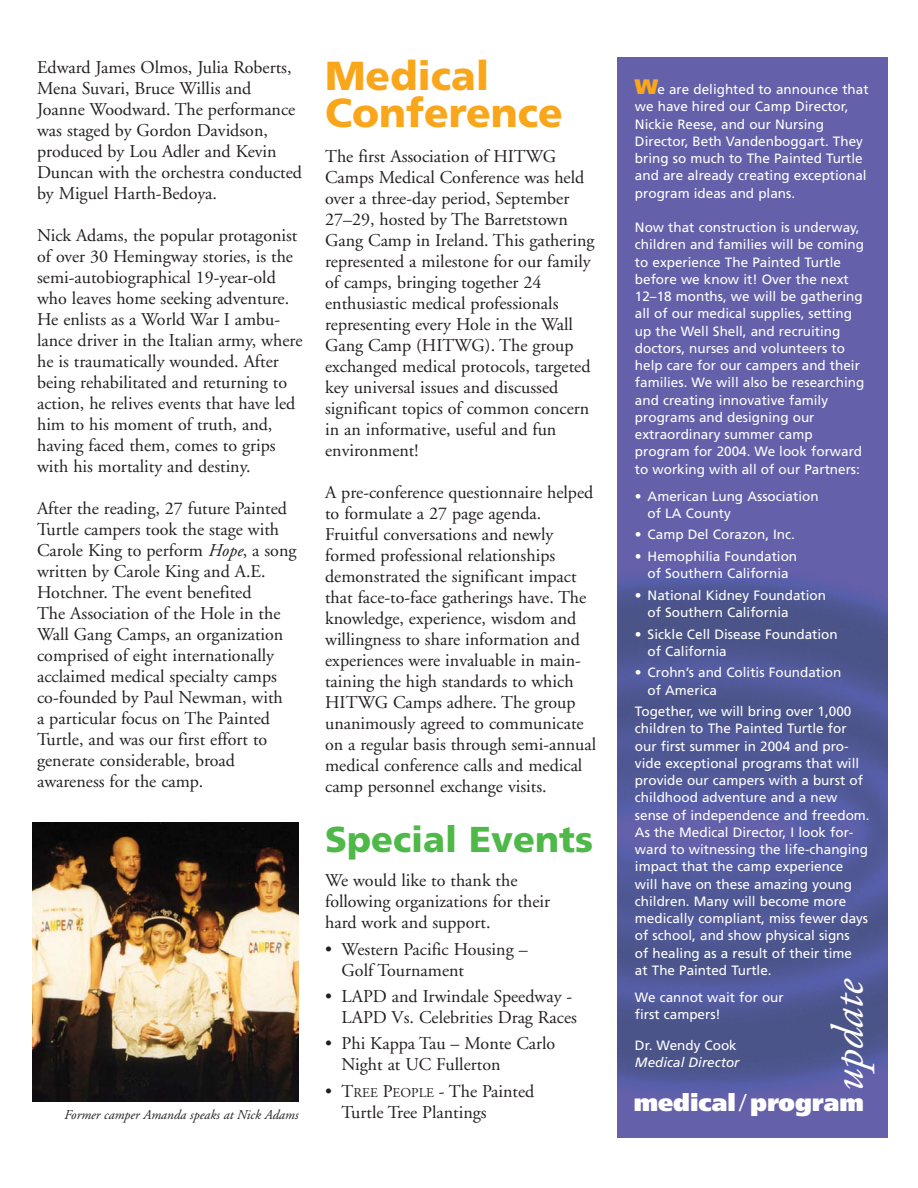
<style>
.page{position:relative;width:918px;height:1188px;background:#fff}
.page>*{position:absolute;margin:0;border:0;box-sizing:border-box;transform-origin:0 0}
.t1{font:italic 44.7px "Adobe Garamond";color:#fff}
.t2{font:900 40.5px/37.5px "Frutiger";color:#faa61a}
.t3{font:900 36px "Frutiger";color:#4eb848}
.t4{font:900 24px "Frutiger";color:#fff}
.t5{font:18px/21px "Adobe Garamond";color:#231f20}
.t6{font:13.5px/17.2px "Frutiger";color:#fff}
.t7{font:italic 13.5px "Adobe Garamond";color:#231f20}
.t8{font:italic 13.5px "Frutiger";color:#fff}
.s1{font-style:italic}
.s2{font-size:13.5px}
.s3{font-weight:900;font-size:21px;color:#faa61a}
.s4{font-weight:300}
</style>
<div class="page">
<img style="left:33px;top:822px;width:265px;height:280px">
<img style="left:617px;top:58px;width:270px;height:1080px">
<p class="t5" style="left:37px;top:59px;width:266px">Edward James Olmos, Julia Roberts,<br>Mena Suvari, Bruce Willis and<br>Joanne Woodward. The performance was staged by Gordon Davidson, produced by Lou Adler and Kevin<br>Duncan with the orchestra conducted by Miguel Harth-Bedoya.</p>
<p class="t5" style="left:37px;top:227px;width:267px">Nick Adams, the popular protagonist of over 30 Hemingway stories, is the semi-autobiographical 19-year-old who leaves home seeking adventure.<br>He enlists as a World War I ambu&shy;lance driver in the Italian army, where he is traumatically wounded. After being rehabilitated and returning to action, he relives events that have led him to his moment of truth, and, having faced them, comes to grips with his mortality and destiny.</p>
<p class="t5" style="left:37px;top:500px;width:261px">After the reading, 27 future Painted<br>Turtle campers took the stage with<br>Carole King to perform <span class="s1">Hope</span>, a song written by Carole King and A.E.<br>Hotchner. The event benefited<br>The Association of the Hole in the<br>Wall Gang Camps, an organization comprised of eight internationally acclaimed medical specialty camps co-founded by Paul Newman, with<br>a particular focus on The Painted<br>Turtle, and was our first effort to generate considerable, broad awareness for the camp.</p>
<h2 class="t2" style="left:325px;top:60px;width:239px">Medical<br>Conference</h2>
<p class="t5" style="left:325px;top:147px;width:271px">The first Association of HITWG Camps Medical Conference was held over a three-day period, September 27–29, hosted by The Barretstown Gang Camp in Ireland. This gathering represented a milestone for our family of camps, bringing together 24 enthusiastic medical professionals representing every Hole in the Wall Gang Camp (HITWG). The group exchanged medical protocols, targeted key universal issues and discussed significant topics of common concern in an informative, useful and fun environment!</p>
<p class="t5" style="left:325px;top:483px;width:273px">A pre-conference questionnaire helped to formulate a 27 page agenda.<br>Fruitful conversations and newly formed professional relationships demonstrated the significant impact that face-to-face gatherings have. The knowledge, experience, wisdom and willingness to share information and experiences were invaluable in main&shy;taining the high standards to which HITWG Camps adhere. The group unanimously agreed to communicate on a regular basis through semi-annual medical conference calls and medical camp personnel exchange visits.</p>
<h3 class="t3" style="left:325px;top:825px;width:270px">Special Events</h3>
<p class="t5" style="left:325px;top:872px;width:226px">We would like to thank the following organizations for their hard work and support.</p>
<p class="t5" style="left:342px;top:940px;width:188px;text-indent:-16px">• Western Pacific Housing –<br>Golf Tournament</p>
<p class="t5" style="left:325px;top:987px;width:253px;text-align:right">• LAPD and Irwindale Speedway -<br>LAPD Vs. Celebrities Drag Races</p>
<p class="t5" style="left:342px;top:1035px;width:215px;text-indent:-16px">• Phi Kappa Tau – Monte Carlo<br>Night at UC Fullerton</p>
<p class="t5" style="left:325px;top:1082px;width:211px">• T<span class="s2">REE</span> P<span class="s2">EOPLE</span> - The Painted</p>
<p class="t7" style="left:64px;top:1109px;width:236px">Former camper Amanda speaks at Nick Adams</p>
<p class="t5" style="left:342px;top:1103px;width:147px">Turtle Tree Plantings</p>
<p class="t6" style="left:635px;top:82px;width:235px"><span class="s3">W</span>e are delighted to announce that we have hired our Camp Director,<br>Nickie Reese, and our Nursing<br>Director, Beth Vandenboggart. They bring so much to The Painted Turtle and are already creating exceptional program ideas and plans.</p>
<p class="t6" style="left:635px;top:220px;width:231px">Now that construction is underway, children and families will be coming to experience The Painted Turtle before we know it! Over the next 12–18 months, we will be gathering all of our medical supplies, setting up the Well Shell, and recruiting doctors, nurses and volunteers to help care for our campers and their families. We will also be researching and creating innovative family programs and designing our extraordinary summer camp program for 2004. We look forward to working with all of our Partners:</p>
<p class="t6" style="left:648px;top:488px;width:172px;text-indent:-13px">• American Lung Association of LA County</p>
<p class="t6" style="left:635px;top:527px;width:162px">• Camp Del Corazon, Inc.</p>
<p class="t6" style="left:635px;top:549px;width:164px;text-align:center">• Hemophilia Foundation of Southern California</p>
<p class="t6" style="left:648px;top:588px;width:180px;text-indent:-13px">• National Kidney Foundation of Southern California</p>
<p class="t6" style="left:648px;top:626px;width:192px;text-indent:-13px">• Sickle Cell Disease Foundation of California</p>
<p class="t6" style="left:648px;top:665px;width:195px;text-indent:-13px">• Crohn’s and Colitis Foundation of America</p>
<p class="t6" style="left:635px;top:704px;width:236px">Together, we will bring over 1,000 children to The Painted Turtle for our first summer in 2004 and pro&shy;vide exceptional programs that will provide our campers with a burst of childhood adventure and a new sense of independence and freedom.<br>As the Medical Director, I look for&shy;ward to witnessing the life-changing impact that the camp experience<br>will have on these amazing young children. Many will become more medically compliant, miss fewer days of school, and show physical signs<br>of healing as a result of their time<br>at The Painted Turtle.</p>
<p class="t6" style="left:635px;top:990px;width:150px">We cannot wait for our first campers!</p>
<p class="t6" style="left:635px;top:1038px;width:103px">Dr. Wendy Cook</p>
<p class="t8" style="left:635px;top:1057px;width:106px">Medical Director</p>
<h1 class="t1" style="left:830px;top:1093px;width:116px;rotate:-90deg">update</h1>
<h3 class="t4" style="left:634px;top:1093px;width:232px">medical<span class="s4">/</span> program</h3>
</div>
